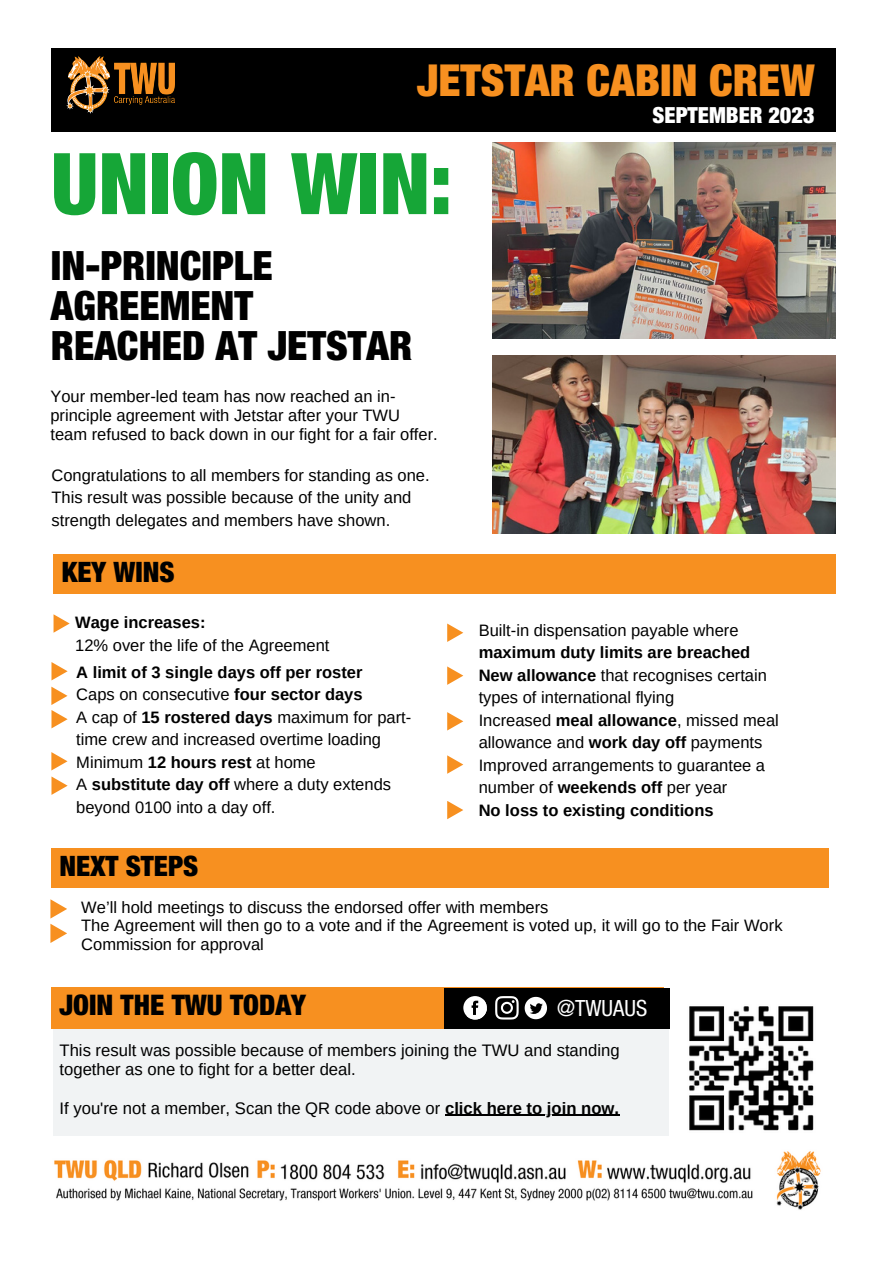
<style>
.page{position:relative;width:894px;height:1264px;background:#fff}
.page>*{position:absolute;margin:0;border:0;box-sizing:border-box;transform-origin:0 0}
.t1{font:900 condensed 85.2px "Helvetica Neue LT Std";color:#16a637}
.t2{font:900 condensed 44.1px "Helvetica Neue LT Std";color:#f79020}
.t3{font:900 condensed 40.5px/40px "Helvetica Neue LT Std";color:#000}
.t4{font:900 condensed 28.35px "Helvetica Neue LT Std";color:#000}
.t5{font:900 condensed 28.2px "Helvetica Neue LT Std";color:#000}
.t6{font:condensed 22.35px "Helvetica Neue LT Std";color:#fff}
.t7{font:900 condensed 22.2px "Helvetica Neue LT Std";color:#fff}
.t8{font:16.65px/19.2px "Arimo";color:#000}
.t9{font:16.5px/22.5px "Arimo";color:#000}
.t10{font:700 16.5px "Arimo";color:#000}
.s1{font-weight:700}
</style>
<div class="page">
<div style="left:51px;top:48px;width:784px;height:83px;background:#000"></div>
<img style="left:66px;top:56px;width:108px;height:58px">
<img style="left:492px;top:142px;width:342px;height:196px">
<div style="left:53px;top:1029px;width:616px;height:106px;background:#f1f3f4"></div>
<div style="left:51px;top:987px;width:612px;height:42px;background:#f79020"></div>
<div style="left:444px;top:988px;width:226px;height:40px;background:#000"></div>
<svg style="left:463px;top:996px;width:23px;height:23px"></svg>
<svg style="left:466px;top:999px;width:21px;height:21px"></svg>
<svg style="left:524px;top:996px;width:23px;height:23px"></svg>
<svg style="left:495px;top:996px;width:23px;height:23px"></svg>
<img style="left:689px;top:1006px;width:125px;height:125px">
<img style="left:54px;top:1151px;width:767px;height:59px">
<img style="left:492px;top:355px;width:343px;height:178px">
<div style="left:51px;top:848px;width:777px;height:39px;background:#f79020"></div>
<svg style="left:50px;top:899px;width:17px;height:44px"></svg>
<div style="left:53px;top:554px;width:782px;height:39px;background:#f79020"></div>
<svg style="left:53px;top:614px;width:17px;height:18px"></svg>
<hr style="left:445px;top:1114px;width:174px;height:1px;background:#000">
<svg style="left:447px;top:623px;width:16px;height:19px"></svg>
<svg style="left:51px;top:662px;width:17px;height:18px"></svg>
<svg style="left:447px;top:712px;width:16px;height:18px"></svg>
<svg style="left:447px;top:666px;width:16px;height:19px"></svg>
<svg style="left:51px;top:686px;width:17px;height:42px"></svg>
<svg style="left:51px;top:776px;width:17px;height:19px"></svg>
<svg style="left:447px;top:755px;width:16px;height:18px"></svg>
<svg style="left:447px;top:801px;width:16px;height:18px"></svg>
<svg style="left:51px;top:752px;width:16px;height:18px"></svg>
<p class="t2" style="left:417px;top:64px;width:399px">JETSTAR CABIN CREW</p>
<p class="t7" style="left:652px;top:107px;width:163px">SEPTEMBER 2023</p>
<p class="t1" style="left:51px;top:153px;width:402px">UNION WIN:</p>
<p class="t3" style="left:51px;top:251px;width:362px">IN-PRINCIPLE<br>AGREEMENT<br>REACHED AT JETSTAR</p>
<p class="t9" style="left:50px;top:386px;width:389px;line-height:19.2px">Your member-led team has now reached an in&shy;principle agreement with Jetstar after your TWU team refused to back down in our fight for a fair offer.</p>
<p class="t9" style="left:51px;top:464px;width:379px">Congratulations to all members for standing as one.<br>This result was possible because of the unity and strength delegates and members have shown.</p>
<p class="t5" style="left:62px;top:561px;width:114px">KEY WINS</p>
<p class="t10" style="left:75px;top:613px;width:132px">Wage increases:</p>
<p class="t9" style="left:75px;top:634px;width:256px">12% over the life of the Agreement</p>
<p class="t10" style="left:76px;top:662px;width:288px">A limit of 3 single days off per roster</p>
<p class="t9" style="left:76px;top:683px;width:288px">Caps on consecutive <span class="s1">four sector days</span></p>
<p class="t9" style="left:76px;top:705px;width:336px">A cap of <span class="s1">15 rostered days</span> maximum for part&shy;time crew and increased overtime loading</p>
<p class="t9" style="left:76px;top:750px;width:241px">Minimum <span class="s1">12 hours rest</span> at home</p>
<p class="t9" style="left:76px;top:773px;width:316px">A <span class="s1">substitute day off</span> where a duty extends beyond 0100 into a day off.</p>
<p class="t9" style="left:478px;top:618px;width:273px">Built-in dispensation payable where <span class="s1">maximum duty limits are breached</span></p>
<p class="t9" style="left:478px;top:663px;width:290px"><span class="s1">New allowance</span> that recognises certain types of international flying</p>
<p class="t9" style="left:478px;top:709px;width:301px">Increased <span class="s1">meal allowance</span>, missed meal allowance and <span class="s1">work day off</span> payments</p>
<p class="t9" style="left:478px;top:754px;width:288px">Improved arrangements to guarantee a number of <span class="s1">weekends off</span> per year</p>
<p class="t10" style="left:478px;top:801px;width:236px">No loss to existing conditions</p>
<p class="t5" style="left:60px;top:855px;width:140px">NEXT STEPS</p>
<p class="t9" style="left:81px;top:896px;width:468px">We’ll hold meetings to discuss the endorsed offer with members</p>
<p class="t9" style="left:81px;top:916px;width:702px;line-height:18px">The Agreement will then go to a vote and if the Agreement is voted up, it will go to the Fair Work<br>Commission for approval</p>
<p class="t4" style="left:59px;top:995px;width:248px">JOIN THE TWU TODAY</p>
<p class="t6" style="left:557px;top:1000px;width:91px">@TWUAUS</p>
<p class="t8" style="left:59px;top:1040px;width:561px">This result was possible because of members joining the TWU and standing together as one to fight for a better deal.</p>
<p class="t8" style="left:59px;top:1098px;width:561px">If you're not a member, Scan the QR code above or <span class="s1">click here to join now.</span></p>
</div>
